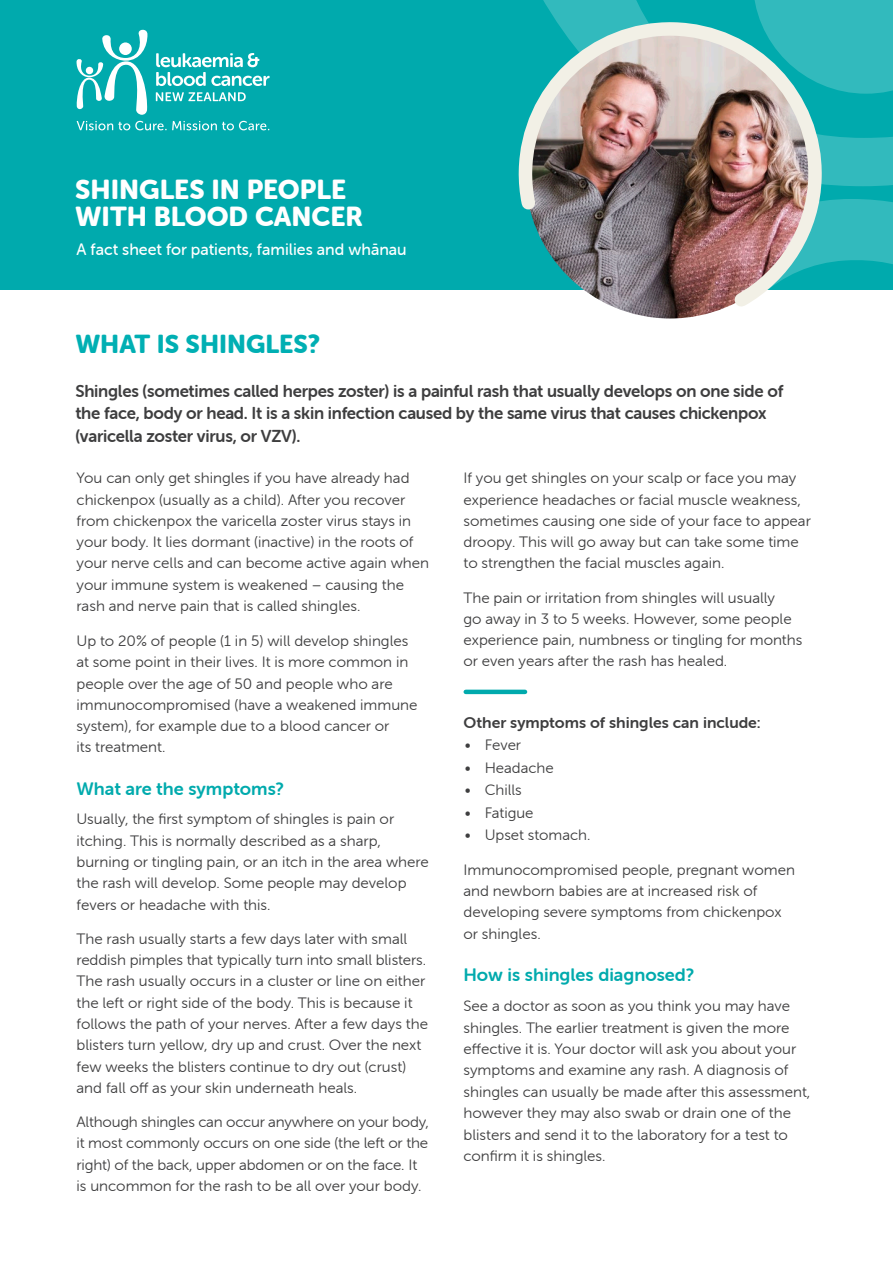
<style>
.page{position:relative;width:893px;height:1263px;background:#fff}
.page>*{position:absolute;margin:0;border:0;box-sizing:border-box;transform-origin:0 0}
.t1{font:27px/27px "Museo Sans Rounded 900";color:#fff}
.t2{font:25.5px "Museo Sans Rounded 900";color:#00afb3}
.Head02{font:18px "Museo Sans Rounded 700";color:#00aaad}
.t3{font:17.25px/22.5px "Museo Sans Rounded 700";letter-spacing:-.015em;color:#3e3e3f}
.t4{font:17.25px "Museo Sans Rounded 500";color:#fff}
.t5{font:16.5px "Museo Sans Rounded 500";color:#fff}
.Body{font:15.6px "Museo Sans Rounded 700";color:#3e3e3f}
.Body-2{font:15px/21.3px "Museo Sans Rounded 300";color:#3e3e3f}
</style>
<div class="page">
<hr style="left:466px;top:690px;width:59px;height:4px;background:#00aaad">
<div style="left:0;top:0;width:893px;height:289px;background:#00aaad"></div>
<div style="left:830px;top:199px;width:63px;height:65px;background:#32babd"></div>
<svg style="left:543px;top:0;width:350px;height:186px;fill:#32babd"></svg>
<img style="left:511px;top:13px;width:319px;height:305px">
<svg style="left:76px;top:29px;width:72px;height:86px"></svg>
<svg style="left:156px;top:53px;width:114px;height:33px"></svg>
<svg style="left:156px;top:92px;width:90px;height:9px"></svg>
<svg style="left:77px;top:121px;width:192px;height:9px"></svg>
<p class="t1" style="left:75px;top:176px;width:289px">SHINGLES IN PEOPLE<br>WITH BLOOD CANCER</p>
<p class="t5" style="left:77px;top:240px;width:332px">A fact sheet for patients, families and whānau</p>
<p class="t4" style="left:77px;top:246px;width:354px">A fact sheet for patients, families and whānau</p>
<p class="t2" style="left:75px;top:329px;width:246px">WHAT IS SHINGLES?</p>
<p class="t3" style="left:75px;top:380px;width:709px">Shingles (sometimes called herpes zoster) is a painful rash that usually develops on one side of the face, body or head. It is a skin infection caused by the same virus that causes chickenpox (varicella zoster virus, or VZV).</p>
<p class="Body-2" style="left:77px;top:468px;width:354px">You can only get shingles if you have already had chickenpox (usually as a child). After you recover from chickenpox the varicella zoster virus stays in your body. It lies dormant (inactive) in the roots of your nerve cells and can become active again when your immune system is weakened – causing the rash and nerve pain that is called shingles.</p>
<p class="Body-2" style="left:77px;top:630px;width:342px">Up to 20% of people (1 in 5) will develop shingles at some point in their lives. It is more common in people over the age of 50 and people who are immunocompromised (have a weakened immune system), for example due to a blood cancer or<br>its treatment.</p>
<p class="Head02" style="left:77px;top:778px;width:209px">What are the symptoms?</p>
<p class="Body-2" style="left:77px;top:809px;width:354px">Usually, the first symptom of shingles is pain or itching. This is normally described as a sharp, burning or tingling pain, or an itch in the area where the rash will develop. Some people may develop fevers or headache with this.</p>
<p class="Body-2" style="left:77px;top:928px;width:353px">The rash usually starts a few days later with small reddish pimples that typically turn into small blisters.<br>The rash usually occurs in a cluster or line on either the left or right side of the body. This is because it follows the path of your nerves. After a few days the blisters turn yellow, dry up and crust. Over the next few weeks the blisters continue to dry out (crust) and fall off as your skin underneath heals.</p>
<p class="Body-2" style="left:77px;top:1111px;width:354px">Although shingles can occur anywhere on your body, it most commonly occurs on one side (the left or the right) of the back, upper abdomen or on the face. It is uncommon for the rash to be all over your body.</p>
<p class="Body-2" style="left:463px;top:468px;width:349px">If you get shingles on your scalp or face you may experience headaches or facial muscle weakness, sometimes causing one side of your face to appear droopy. This will go away but can take some time to strengthen the facial muscles again.</p>
<p class="Body-2" style="left:463px;top:587px;width:340px">The pain or irritation from shingles will usually<br>go away in 3 to 5 weeks. However, some people experience pain, numbness or tingling for months or even years after the rash has healed.</p>
<p class="Body" style="left:463px;top:714px;width:299px">Other symptoms of shingles can include:</p>
<p class="Body-2" style="left:465px;top:735px;width:58px">• Fever</p>
<p class="Body-2" style="left:465px;top:757px;width:91px">• Headache</p>
<p class="Body-2" style="left:465px;top:780px;width:59px">• Chills</p>
<p class="Body-2" style="left:465px;top:802px;width:70px">• Fatigue</p>
<p class="Body-2" style="left:465px;top:825px;width:127px">• Upset stomach.</p>
<p class="Body-2" style="left:463px;top:859px;width:333px">Immunocompromised people, pregnant women and newborn babies are at increased risk of developing severe symptoms from chickenpox or shingles.</p>
<p class="Head02" style="left:463px;top:965px;width:232px">How is shingles diagnosed?</p>
<p class="Body-2" style="left:463px;top:995px;width:348px">See a doctor as soon as you think you may have shingles. The earlier treatment is given the more effective it is. Your doctor will ask you about your symptoms and examine any rash. A diagnosis of shingles can usually be made after this assessment, however they may also swab or drain one of the blisters and send it to the laboratory for a test to confirm it is shingles.</p>
</div>
